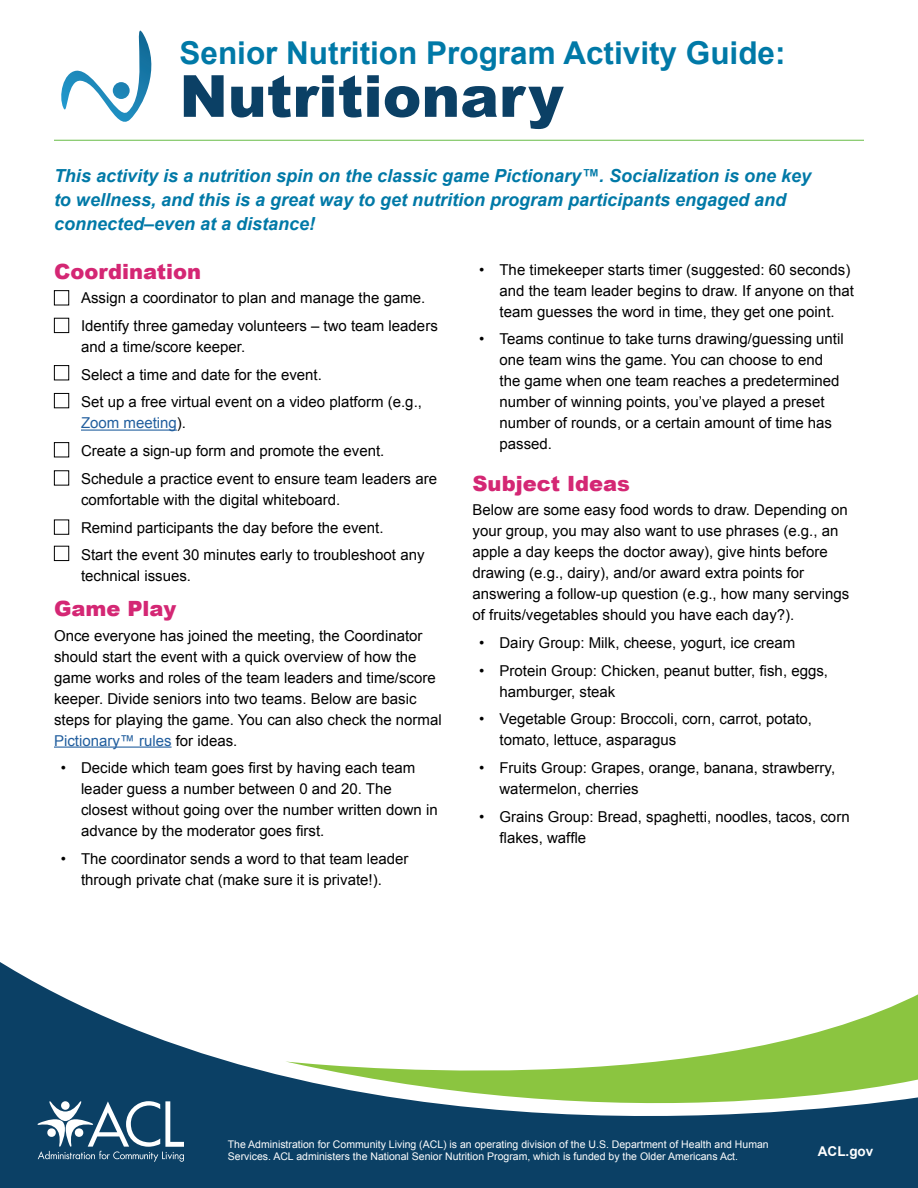
<style>
.page{position:relative;width:918px;height:1188px;background:#fff}
.page>*{position:absolute;margin:0;border:0;box-sizing:border-box;transform-origin:0 0}
.t1{font:900 58.05px "Arial";color:#0b4065}
.t2{font:700 31.5px "Arial";color:#0079a7}
.t3{font:900 21px "Arial";color:#d42774}
.body{font:italic 700 18px/24px "Arial";color:#0079a7}
.body-2{font:15px/21px "Arial";color:#000}
.t4{font:700 13.5px "Arial";color:#fff}
.t5{font:10.5px/12.6px "Arial";color:#fff}
.s1{color:#215e9e}
</style>
<div class="page">
<hr style="left:81px;top:430px;width:96px;height:1px;background:#215e9e">
<hr style="left:54px;top:747px;width:118px;height:1px;background:#215e9e">
<svg style="left:0;top:962px;width:918px;height:226px;fill:#0b4065"></svg>
<svg style="left:285px;top:979px;width:633px;height:168px"></svg>
<svg style="left:38px;top:1101px;width:146px;height:60px"></svg>
<svg style="left:61px;top:31px;width:91px;height:91px"></svg>
<svg style="left:113px;top:82px;width:17px;height:17px"></svg>
<hr style="left:54px;top:140px;width:810px;height:1px;background:#67bc45">
<div style="left:54px;top:290px;width:15px;height:15px;border:1px solid #000"></div>
<div style="left:54px;top:318px;width:15px;height:15px;border:1px solid #000"></div>
<div style="left:54px;top:365px;width:15px;height:15px;border:1px solid #000"></div>
<div style="left:54px;top:393px;width:15px;height:15px;border:1px solid #000"></div>
<div style="left:54px;top:470px;width:15px;height:16px;border:1px solid #000"></div>
<div style="left:54px;top:442px;width:15px;height:15px;border:1px solid #000"></div>
<div style="left:54px;top:520px;width:15px;height:15px;border:1px solid #000"></div>
<div style="left:54px;top:546px;width:15px;height:15px;border:1px solid #000"></div>
<p class="t2" style="left:179px;top:33px;width:608px">Senior Nutrition Program Activity Guide:</p>
<p class="t1" style="left:179px;top:54px;width:386px">Nutritionary</p>
<p class="body" style="left:54px;top:164px;width:759px">This activity is a nutrition spin on the classic game Pictionary™. Socialization is one key to wellness, and this is a great way to get nutrition program participants engaged and connected–even at a distance!</p>
<p class="t3" style="left:54px;top:256px;width:149px">Coordination</p>
<p class="body-2" style="left:81px;top:288px;width:346px">Assign a coordinator to plan and manage the game.</p>
<p class="body-2" style="left:81px;top:315px;width:358px">Identify three gameday volunteers – two team leaders and a time/score keeper.</p>
<p class="body-2" style="left:81px;top:364px;width:242px">Select a time and date for the event.</p>
<p class="body-2" style="left:81px;top:392px;width:343px">Set up a free virtual event on a video platform (e.g.,<br><span class="s1">Zoom meeting</span>).</p>
<p class="body-2" style="left:81px;top:441px;width:305px">Create a sign-up form and promote the event.</p>
<p class="body-2" style="left:81px;top:468px;width:358px">Schedule a practice event to ensure team leaders are comfortable with the digital whiteboard.</p>
<p class="body-2" style="left:81px;top:517px;width:304px">Remind participants the day before the event.</p>
<p class="body-2" style="left:81px;top:545px;width:345px">Start the event 30 minutes early to troubleshoot any technical issues.</p>
<p class="t3" style="left:54px;top:593px;width:124px">Game Play</p>
<p class="body-2" style="left:54px;top:625px;width:389px">Once everyone has joined the meeting, the Coordinator should start the event with a quick overview of how the game works and roles of the team leaders and time/score keeper. Divide seniors into two teams. Below are basic steps for playing the game. You can also check the normal <span class="s1">Pictionary™ rules</span> for ideas.</p>
<p class="body-2" style="left:81px;top:758px;width:358px;text-indent:-20px">• Decide which team goes first by having each team leader guess a number between 0 and 20. The closest without going over the number written down in advance by the moderator goes first.</p>
<p class="body-2" style="left:61px;top:848px;width:349px;text-align:center">• The coordinator sends a word to that team leader through private chat (make sure it is private!).</p>
<p class="body-2" style="left:500px;top:259px;width:356px;text-indent:-20px">• The timekeeper starts timer (suggested: 60 seconds) and the team leader begins to draw. If anyone on that team guesses the word in time, they get one point.</p>
<p class="body-2" style="left:500px;top:329px;width:346px;text-indent:-20px">• Teams continue to take turns drawing/guessing until one team wins the game. You can choose to end the game when one team reaches a predetermined number of winning points, you’ve played a preset number of rounds, or a certain amount of time has passed.</p>
<p class="t3" style="left:472px;top:468px;width:159px">Subject Ideas</p>
<p class="body-2" style="left:472px;top:500px;width:378px">Below are some easy food words to draw. Depending on your group, you may also want to use phrases (e.g., an apple a day keeps the doctor away), give hints before drawing (e.g., dairy), and/or award extra points for answering a follow-up question (e.g., how many servings of fruits/vegetables should you have each day?).</p>
<p class="body-2" style="left:479px;top:632px;width:318px">• Dairy Group: Milk, cheese, yogurt, ice cream</p>
<p class="body-2" style="left:500px;top:660px;width:330px;text-indent:-20px">• Protein Group: Chicken, peanut butter, fish, eggs, hamburger, steak</p>
<p class="body-2" style="left:500px;top:709px;width:314px;text-indent:-20px">• Vegetable Group: Broccoli, corn, carrot, potato, tomato, lettuce, asparagus</p>
<p class="body-2" style="left:500px;top:758px;width:337px;text-indent:-20px">• Fruits Group: Grapes, orange, banana, strawberry, watermelon, cherries</p>
<p class="body-2" style="left:500px;top:806px;width:352px;text-indent:-20px">• Grains Group: Bread, spaghetti, noodles, tacos, corn flakes, waffle</p>
<p class="t5" style="left:228px;top:1138px;width:542px">The Administration for Community Living (ACL) is an operating division of the U.S. Department of Health and Human<br>Services. ACL administers the National Senior Nutrition Program, which is funded by the Older Americans Act.</p>
<p class="t4" style="left:818px;top:1142px;width:57px">ACL.gov</p>
</div>
